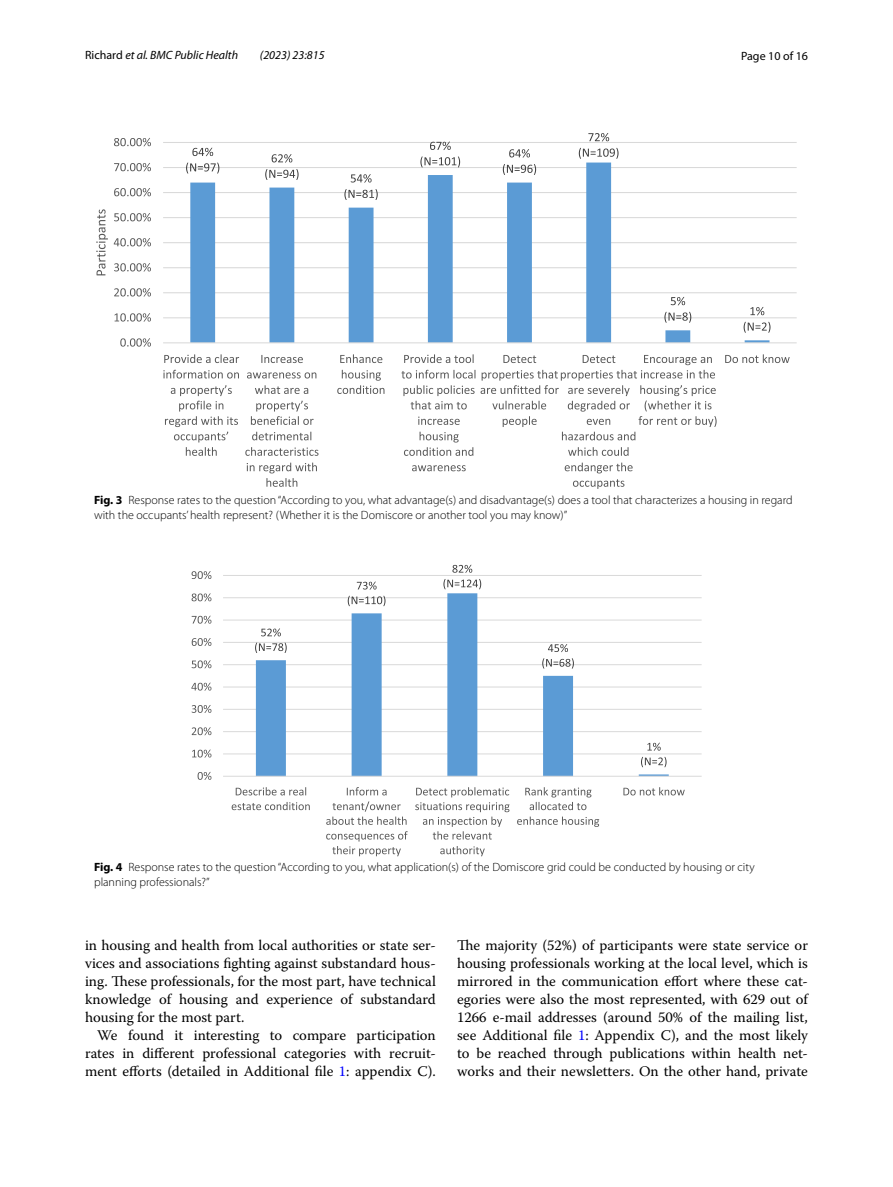
<style>
.page{position:relative;width:893px;height:1187px;background:#fff}
.page>*{position:absolute;margin:0;border:0;box-sizing:border-box;transform-origin:0 0}
.t1{font:14.7px/18px "Warnock Pro";color:#000;text-align:justify}
.t2{font:300 12px/15px "Myriad Pro";color:#000}
.t3{font:italic 12px "Myriad Pro";color:#000}
.t4{font:12px "Myriad Pro";color:#000}
.s1{font-style:normal}
.s2{font-weight:700}
.s3{color:#00f}
</style>
<div class="page">
<hr style="left:163px;top:317px;width:634px;height:1px;background:#d9d9d9">
<hr style="left:163px;top:292px;width:634px;height:1px;background:#d9d9d9">
<hr style="left:163px;top:267px;width:634px;height:1px;background:#d9d9d9">
<hr style="left:163px;top:242px;width:634px;height:1px;background:#d9d9d9">
<hr style="left:163px;top:217px;width:634px;height:1px;background:#d9d9d9">
<hr style="left:163px;top:192px;width:634px;height:1px;background:#d9d9d9">
<hr style="left:163px;top:167px;width:634px;height:1px;background:#d9d9d9">
<hr style="left:163px;top:142px;width:634px;height:1px;background:#d9d9d9">
<svg style="left:190px;top:162px;width:579px;height:180px"></svg>
<hr style="left:163px;top:342px;width:634px;height:1px;background:#d9d9d9">
<svg style="left:192px;top:148px;width:21px;height:8px"></svg>
<svg style="left:186px;top:163px;width:33px;height:10px"></svg>
<svg style="left:272px;top:154px;width:20px;height:8px"></svg>
<svg style="left:265px;top:169px;width:34px;height:11px"></svg>
<svg style="left:351px;top:174px;width:21px;height:9px"></svg>
<svg style="left:344px;top:189px;width:34px;height:11px"></svg>
<svg style="left:430px;top:142px;width:21px;height:8px"></svg>
<svg style="left:420px;top:156px;width:40px;height:11px"></svg>
<svg style="left:509px;top:149px;width:21px;height:8px"></svg>
<svg style="left:503px;top:164px;width:33px;height:11px"></svg>
<svg style="left:588px;top:133px;width:21px;height:8px"></svg>
<svg style="left:579px;top:148px;width:39px;height:11px"></svg>
<svg style="left:671px;top:297px;width:14px;height:8px"></svg>
<svg style="left:664px;top:312px;width:27px;height:11px"></svg>
<svg style="left:750px;top:307px;width:14px;height:8px"></svg>
<svg style="left:744px;top:322px;width:26px;height:11px"></svg>
<svg style="left:120px;top:338px;width:31px;height:9px"></svg>
<svg style="left:115px;top:313px;width:36px;height:8px"></svg>
<svg style="left:114px;top:288px;width:37px;height:8px"></svg>
<svg style="left:114px;top:263px;width:37px;height:8px"></svg>
<svg style="left:114px;top:238px;width:37px;height:8px"></svg>
<svg style="left:114px;top:213px;width:37px;height:8px"></svg>
<svg style="left:114px;top:188px;width:37px;height:8px"></svg>
<svg style="left:114px;top:163px;width:37px;height:8px"></svg>
<svg style="left:114px;top:138px;width:37px;height:8px"></svg>
<svg style="left:164px;top:354px;width:75px;height:9px"></svg>
<svg style="left:163px;top:370px;width:76px;height:8px"></svg>
<svg style="left:165px;top:385px;width:73px;height:71px"></svg>
<svg style="left:261px;top:355px;width:42px;height:8px"></svg>
<svg style="left:247px;top:372px;width:69px;height:6px"></svg>
<svg style="left:255px;top:385px;width:53px;height:9px"></svg>
<svg style="left:251px;top:400px;width:63px;height:25px"></svg>
<svg style="left:252px;top:431px;width:59px;height:9px"></svg>
<svg style="left:245px;top:447px;width:73px;height:9px"></svg>
<svg style="left:247px;top:462px;width:70px;height:25px"></svg>
<svg style="left:340px;top:354px;width:42px;height:9px"></svg>
<svg style="left:337px;top:370px;width:47px;height:24px"></svg>
<svg style="left:404px;top:354px;width:70px;height:9px"></svg>
<svg style="left:401px;top:370px;width:74px;height:8px"></svg>
<svg style="left:403px;top:385px;width:72px;height:24px"></svg>
<svg style="left:418px;top:416px;width:42px;height:9px"></svg>
<svg style="left:404px;top:431px;width:69px;height:25px"></svg>
<svg style="left:412px;top:465px;width:54px;height:6px"></svg>
<svg style="left:568px;top:447px;width:61px;height:9px"></svg>
<svg style="left:565px;top:462px;width:68px;height:11px"></svg>
<svg style="left:573px;top:479px;width:51px;height:10px"></svg>
<svg style="left:481px;top:355px;width:236px;height:85px"></svg>
<svg style="left:725px;top:354px;width:65px;height:9px"></svg>
<svg style="left:96px;top:209px;width:12px;height:66px"></svg>
<hr style="left:223px;top:753px;width:479px;height:1px;background:#d9d9d9">
<hr style="left:223px;top:731px;width:479px;height:1px;background:#d9d9d9">
<hr style="left:223px;top:708px;width:479px;height:1px;background:#d9d9d9">
<hr style="left:223px;top:686px;width:479px;height:1px;background:#d9d9d9">
<hr style="left:223px;top:664px;width:479px;height:1px;background:#d9d9d9">
<hr style="left:223px;top:642px;width:479px;height:1px;background:#d9d9d9">
<hr style="left:223px;top:619px;width:479px;height:1px;background:#d9d9d9">
<hr style="left:223px;top:597px;width:479px;height:1px;background:#d9d9d9">
<hr style="left:223px;top:575px;width:479px;height:1px;background:#d9d9d9">
<svg style="left:256px;top:593px;width:413px;height:182px"></svg>
<hr style="left:223px;top:775px;width:479px;height:1px;background:#d9d9d9">
<svg style="left:261px;top:628px;width:20px;height:8px"></svg>
<svg style="left:255px;top:642px;width:32px;height:11px"></svg>
<svg style="left:357px;top:581px;width:20px;height:8px"></svg>
<svg style="left:348px;top:595px;width:37px;height:11px"></svg>
<svg style="left:452px;top:564px;width:20px;height:8px"></svg>
<svg style="left:443px;top:579px;width:38px;height:10px"></svg>
<svg style="left:548px;top:644px;width:20px;height:8px"></svg>
<svg style="left:542px;top:658px;width:32px;height:10px"></svg>
<svg style="left:647px;top:742px;width:14px;height:8px"></svg>
<svg style="left:641px;top:756px;width:26px;height:11px"></svg>
<svg style="left:198px;top:771px;width:13px;height:8px"></svg>
<svg style="left:192px;top:749px;width:19px;height:8px"></svg>
<svg style="left:192px;top:727px;width:19px;height:8px"></svg>
<svg style="left:192px;top:705px;width:19px;height:8px"></svg>
<svg style="left:191px;top:682px;width:20px;height:8px"></svg>
<svg style="left:192px;top:660px;width:19px;height:8px"></svg>
<svg style="left:192px;top:638px;width:19px;height:8px"></svg>
<svg style="left:192px;top:615px;width:19px;height:8px"></svg>
<svg style="left:192px;top:593px;width:19px;height:8px"></svg>
<svg style="left:192px;top:571px;width:19px;height:8px"></svg>
<svg style="left:236px;top:787px;width:70px;height:8px"></svg>
<svg style="left:232px;top:802px;width:78px;height:8px"></svg>
<svg style="left:347px;top:787px;width:40px;height:8px"></svg>
<svg style="left:326px;top:801px;width:81px;height:23px"></svg>
<svg style="left:326px;top:831px;width:82px;height:25px"></svg>
<svg style="left:415px;top:787px;width:94px;height:52px"></svg>
<svg style="left:440px;top:846px;width:45px;height:10px"></svg>
<svg style="left:525px;top:787px;width:66px;height:23px"></svg>
<svg style="left:517px;top:816px;width:82px;height:10px"></svg>
<svg style="left:623px;top:787px;width:62px;height:8px"></svg>
<p class="t3" style="left:85px;top:48px;width:155px"><span class="s1">Richard</span> et al. BMC Public Health</p>
<p class="t3" style="left:260px;top:48px;width:66px">(2023) 23:815</p>
<p class="t4" style="left:741px;top:48px;width:68px">Page 10 of 16</p>
<p class="t2" style="left:94px;top:492px;width:700px"><span class="s2">Fig. 3</span> Response rates to the question “According to you, what advantage(s) and disadvantage(s) does a tool that characterizes a housing in regard with the occupants’ health represent? (Whether it is the Domiscore or another tool you may know)”</p>
<p class="t2" style="left:94px;top:860px;width:662px"><span class="s2">Fig. 4</span> Response rates to the question “According to you, what application(s) of the Domiscore grid could be conducted by housing or city planning professionals?”</p>
<p class="t1" style="left:85px;top:935px;width:352px">in housing and health from local authorities or state ser&shy;vices and associations fighting against substandard hous&shy;ing. These professionals, for the most part, have technical knowledge of housing and experience of substandard housing for the most part.</p>
<p class="t1" style="left:85px;top:1025px;width:352px;text-indent:12px">We found it interesting to compare participation rates in different professional categories with recruit&shy;ment efforts (detailed in Additional file <span class="s3">1</span>: appendix C).</p>
<p class="t1" style="left:457px;top:935px;width:352px">The majority (52%) of participants were state service or housing professionals working at the local level, which is mirrored in the communication effort where these cat&shy;egories were also the most represented, with 629 out of 1266 e-mail addresses (around 50% of the mailing list, see Additional file <span class="s3">1</span>: Appendix C), and the most likely to be reached through publications within health net&shy;works and their newsletters. On the other hand, private</p>
</div>
